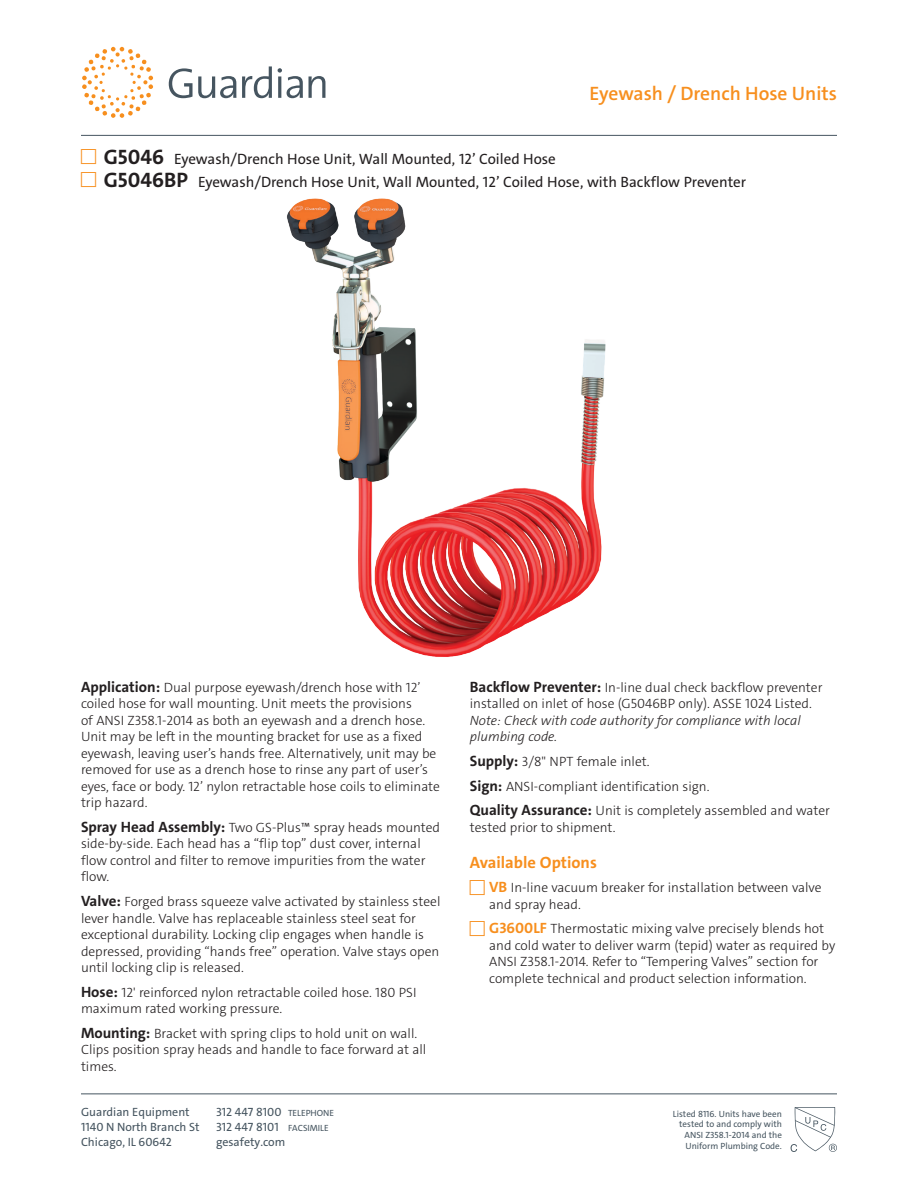
<style>
.page{position:relative;width:918px;height:1188px;background:#fff}
.page>*{position:absolute;margin:0;border:0;box-sizing:border-box;transform-origin:0 0}
.t1{font:600 19.5px "The Sans C4 s";color:#f78f1e}
.Options_Head{font:700 16.5px "The Sans C4 s";color:#f78f1e}
.t2{font:15px "The Sans C4 s";color:#231f20}
.Body{font:300 13.5px/16.5px "The Sans C4 s";color:#231f20}
.t3{font:12px "The Sans C4 s";color:#465560}
.t4{font:9px/10.8px "The Sans C4 s";color:#465560;text-align:right}
.s1{font-weight:700;font-size:21px}
.s2{font-weight:700;font-size:15px}
.s3{font-size:9px}
.s4{font-style:italic}
.s5{font-weight:700;font-size:15px;color:#f78f1e}
</style>
<div class="page">
<hr style="left:81px;top:1094px;width:756px;height:1px;background:#465560">
<svg style="left:242px;top:66px;width:30px;height:32px"></svg>
<svg style="left:278px;top:68px;width:25px;height:30px"></svg>
<svg style="left:309px;top:76px;width:16px;height:22px"></svg>
<svg style="left:169px;top:68px;width:67px;height:30px"></svg>
<svg style="left:82px;top:47px;width:71px;height:71px"></svg>
<hr style="left:81px;top:135px;width:756px;height:1px;background:#465560">
<svg style="left:791px;top:1107px;width:46px;height:45px"></svg>
<img style="left:287px;top:198px;width:319px;height:459px">
<h1 class="t1" style="left:590px;top:81px;width:249px">Eyewash / Drench Hose Units</h1>
<p class="t2" style="left:104px;top:149px;width:454px"><span class="s1">G5046</span> Eyewash/Drench Hose Unit, Wall Mounted, 12’ Coiled Hose</p>
<p class="t2" style="left:104px;top:172px;width:644px"><span class="s1">G5046BP</span> Eyewash/Drench Hose Unit, Wall Mounted, 12’ Coiled Hose, with Backflow Preventer</p>
<p class="Body" style="left:81px;top:679px;width:361px"><span class="s2">Application:</span> Dual purpose eyewash/drench hose with 12’ coiled hose for wall mounting. Unit meets the provisions<br>of ANSI Z358.1-2014 as both an eyewash and a drench hose.<br>Unit may be left in the mounting bracket for use as a fixed eyewash, leaving user’s hands free. Alternatively, unit may be removed for use as a drench hose to rinse any part of user’s eyes, face or body. 12’ nylon retractable hose coils to eliminate trip hazard.</p>
<p class="Body" style="left:81px;top:819px;width:361px"><span class="s2">Spray Head Assembly:</span> Two GS-Plus™ spray heads mounted side-by-side. Each head has a “flip top” dust cover, internal flow control and filter to remove impurities from the water flow.</p>
<p class="Body" style="left:81px;top:893px;width:361px"><span class="s2">Valve:</span> Forged brass squeeze valve activated by stainless steel lever handle. Valve has replaceable stainless steel seat for exceptional durability. Locking clip engages when handle is depressed, providing “hands free” operation. Valve stays open until locking clip is released.</p>
<p class="Body" style="left:81px;top:984px;width:337px"><span class="s2">Hose:</span> 12' reinforced nylon retractable coiled hose. 180 PSI maximum rated working pressure.</p>
<p class="Body" style="left:81px;top:1025px;width:347px"><span class="s2">Mounting:</span> Bracket with spring clips to hold unit on wall.<br>Clips position spray heads and handle to face forward at all times.</p>
<p class="t3" style="left:81px;top:1104px;width:110px">Guardian Equipment</p>
<p class="t3" style="left:216px;top:1104px;width:120px">312 447 8100 <span class="s3">TELEPHONE</span></p>
<p class="t3" style="left:81px;top:1119px;width:120px">1140 N North Branch St</p>
<p class="t3" style="left:216px;top:1119px;width:114px">312 447 8101 <span class="s3">FACSIMILE</span></p>
<p class="t3" style="left:81px;top:1134px;width:93px">Chicago, IL 60642</p>
<p class="t3" style="left:216px;top:1134px;width:71px">gesafety.com</p>
<p class="Body" style="left:470px;top:679px;width:354px"><span class="s2">Backflow Preventer:</span> In-line dual check backflow preventer installed on inlet of hose (G5046BP only). ASSE 1024 Listed.<br><span class="s4">Note: Check with code authority for compliance with local plumbing code.</span></p>
<p class="Body" style="left:470px;top:753px;width:181px"><span class="s2">Supply:</span> 3/8" NPT female inlet.</p>
<p class="Body" style="left:470px;top:778px;width:241px"><span class="s2">Sign:</span> ANSI-compliant identification sign.</p>
<p class="Body" style="left:470px;top:802px;width:362px"><span class="s2">Quality Assurance:</span> Unit is completely assembled and water tested prior to shipment.</p>
<p class="Options_Head" style="left:470px;top:852px;width:129px">Available Options</p>
<p class="Body" style="left:489px;top:880px;width:334px"><span class="s5">VB</span> In-line vacuum breaker for installation between valve and spray head.</p>
<p class="Body" style="left:489px;top:921px;width:348px"><span class="s5">G3600LF</span> Thermostatic mixing valve precisely blends hot and cold water to deliver warm (tepid) water as required by ANSI Z358.1-2014. Refer to “Tempering Valves” section for complete technical and product selection information.</p>
<p class="t4" style="left:673px;top:1108px;width:110px">Listed 8116. Units have been tested to and comply with<br>ANSI Z358.1-2014 and the<br>Uniform Plumbing Code.</p>
</div>
